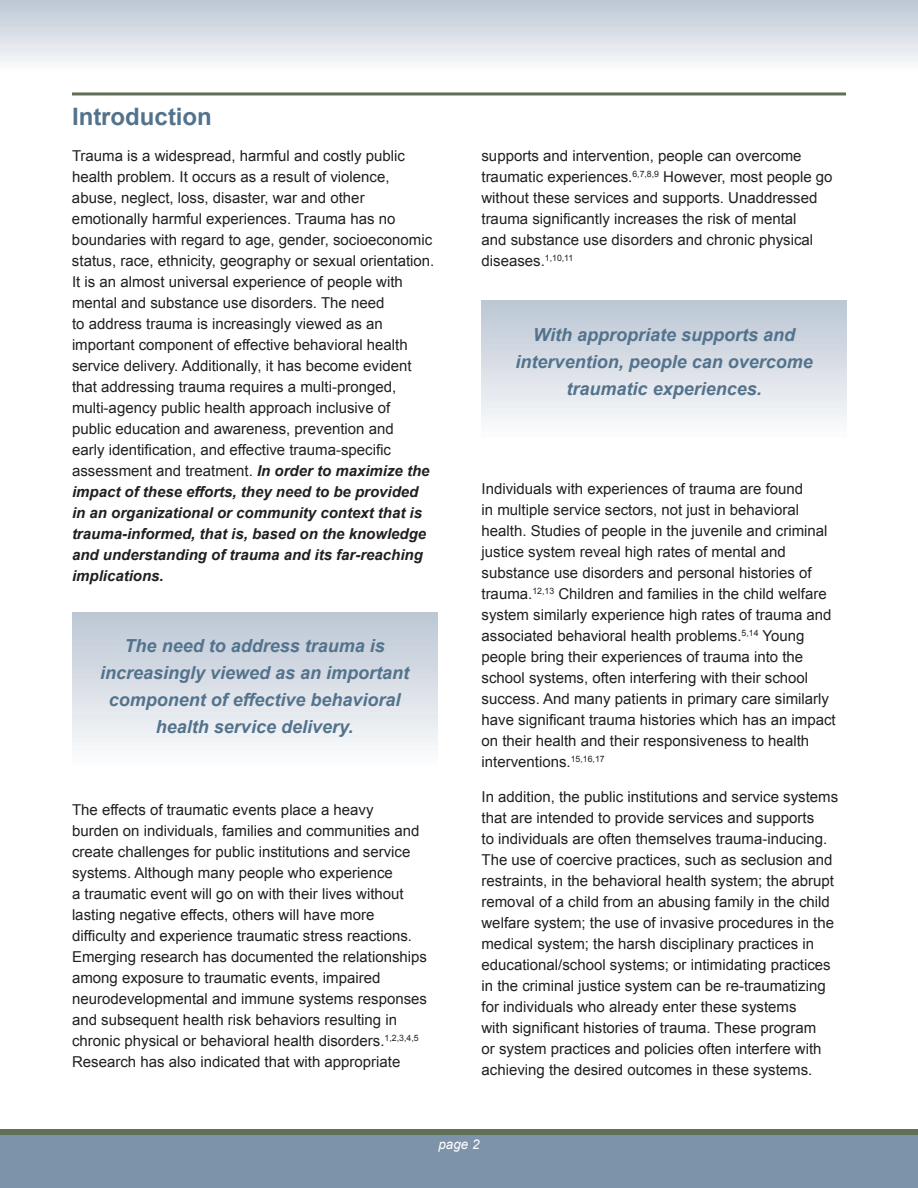
<style>
.page{position:relative;width:918px;height:1188px;background:#fff}
.page>*{position:absolute;margin:0;border:0;box-sizing:border-box;transform-origin:0 0}
.t1{font:700 24px "Arial";color:#53738d}
.t2{font:italic 700 18px/27px "Arial";color:#53738d;text-align:center}
.t3{font:15px/21px "Arial";color:#231f20}
.t4{font:italic 13.5px "Arial";color:#fff}
.s1{font-weight:700;font-style:italic}
</style>
<div class="page">
<div style="left:0;top:1130px;width:918px;height:58px;background:linear-gradient(to right,#616f56,#616f56)"></div>
<div style="left:0;top:1136px;width:918px;height:52px;background:#7c93a9"></div>
<div style="left:0;top:0;width:918px;height:72px;background:linear-gradient(to bottom,#bcc6d4,#fbfbfc)"></div>
<hr style="left:72px;top:92px;width:774px;height:3px;background:#616f56">
<div style="left:482px;top:301px;width:365px;height:138px;background:linear-gradient(to bottom,#bbc6d4,#fcfcfd)"></div>
<div style="left:72px;top:612px;width:365px;height:155px;background:linear-gradient(to bottom,#bbc6d4,#fdfdfd)"></div>
<h2 class="t1" style="left:72px;top:101px;width:141px">Introduction</h2>
<p class="t3" style="left:72px;top:146px;width:334px">Trauma is a widespread, harmful and costly public</p>
<p class="t3" style="left:481px;top:146px;width:322px">supports and intervention, people can overcome</p>
<p class="t3" style="left:72px;top:167px;width:319px">health problem. It occurs as a result of violence,</p>
<p class="t3" style="left:482px;top:167px;width:353px">traumatic experiences.<sup>6,7,8,9</sup> However, most people go</p>
<p class="t3" style="left:72px;top:188px;width:294px">abuse, neglect, loss, disaster, war and other</p>
<p class="t3" style="left:481px;top:188px;width:337px">without these services and supports. Unaddressed</p>
<p class="t3" style="left:72px;top:209px;width:325px">emotionally harmful experiences. Trauma has no</p>
<p class="t3" style="left:481px;top:209px;width:317px">trauma significantly increases the risk of mental</p>
<p class="t3" style="left:72px;top:230px;width:362px">boundaries with regard to age, gender, socioeconomic</p>
<p class="t3" style="left:481px;top:230px;width:333px">and substance use disorders and chronic physical</p>
<p class="t3" style="left:72px;top:251px;width:364px">status, race, ethnicity, geography or sexual orientation.</p>
<p class="t3" style="left:481px;top:251px;width:93px">diseases.<sup>1,10,11</sup></p>
<p class="t3" style="left:72px;top:272px;width:359px">It is an almost universal experience of people with mental and substance use disorders. The need<br>to address trauma is increasingly viewed as an important component of effective behavioral health service delivery. Additionally, it has become evident that addressing trauma requires a multi-pronged, multi-agency public health approach inclusive of public education and awareness, prevention and early identification, and effective trauma-specific assessment and treatment. <span class="s1">In order to maximize the impact of these efforts, they need to be provided in an organizational or community context that is trauma-informed, that is, based on the knowledge and understanding of trauma and its far-reaching implications.</span></p>
<p class="t2" style="left:516px;top:322px;width:299px">With appropriate supports and intervention, people can overcome traumatic experiences.</p>
<p class="t3" style="left:482px;top:479px;width:356px">Individuals with experiences of trauma are found<br>in multiple service sectors, not just in behavioral health. Studies of people in the juvenile and criminal justice system reveal high rates of mental and substance use disorders and personal histories of trauma.<sup>12,13</sup> Children and families in the child welfare system similarly experience high rates of trauma and associated behavioral health problems.<sup>5,14</sup> Young people bring their experiences of trauma into the school systems, often interfering with their school success. And many patients in primary care similarly have significant trauma histories which has an impact on their health and their responsiveness to health interventions.<sup>15,16,17</sup></p>
<p class="t3" style="left:482px;top:786px;width:358px">In addition, the public institutions and service systems that are intended to provide services and supports<br>to individuals are often themselves trauma-inducing.<br>The use of coercive practices, such as seclusion and restraints, in the behavioral health system; the abrupt removal of a child from an abusing family in the child welfare system; the use of invasive procedures in the medical system; the harsh disciplinary practices in educational/school systems; or intimidating practices in the criminal justice system can be re-traumatizing for individuals who already enter these systems<br>with significant histories of trauma. These program<br>or system practices and policies often interfere with achieving the desired outcomes in these systems.</p>
<p class="t2" style="left:100px;top:633px;width:311px">The need to address trauma is increasingly viewed as an important component of effective behavioral health service delivery.</p>
<p class="t3" style="left:72px;top:800px;width:357px">The effects of traumatic events place a heavy<br>burden on individuals, families and communities and create challenges for public institutions and service systems. Although many people who experience<br>a traumatic event will go on with their lives without lasting negative effects, others will have more difficulty and experience traumatic stress reactions.<br>Emerging research has documented the relationships among exposure to traumatic events, impaired neurodevelopmental and immune systems responses and subsequent health risk behaviors resulting in chronic physical or behavioral health disorders.<sup>1,2,3,4,5<br></sup>Research has also indicated that with appropriate</p>
<p class="t4" style="left:438px;top:1136px;width:43px">page 2</p>
</div>
